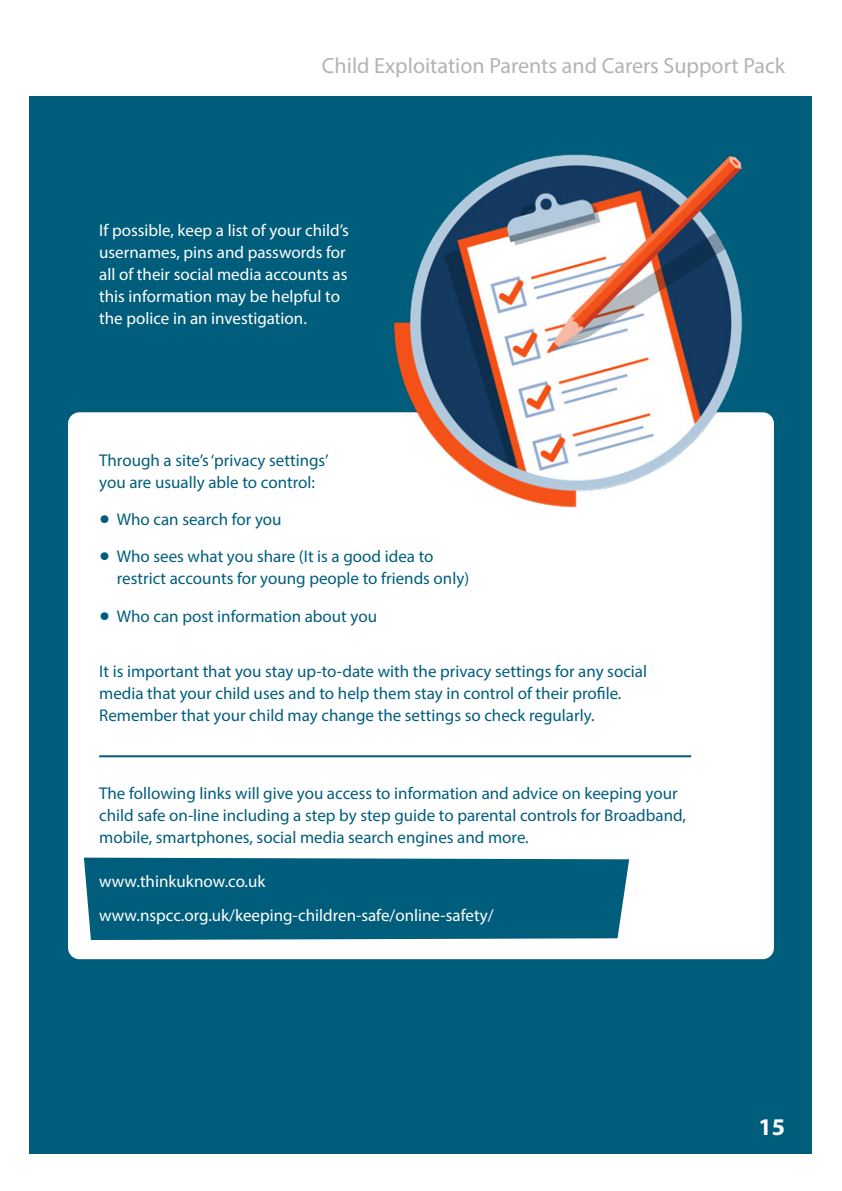
<style>
.page{position:relative;width:842px;height:1191px;background:#fff}
.page>*{position:absolute;margin:0;border:0;box-sizing:border-box;transform-origin:0 0}
.t1{font:700 24px "Myriad Pro";color:#fff}
.t2{font:22px "Myriad Pro";color:#b2b3b7}
.t3{font:17px/22px "Myriad Pro";color:#005e7c}
.t4{font:17px/22px "Myriad Pro";color:#fff}
.s1{font-family:"VAG Rounded Std";font-weight:700;font-size:22px}
.s2{color:#fff}
</style>
<div class="page">
<div style="left:30px;top:96px;width:782px;height:1058px;background:#005e7c"></div>
<div style="left:68px;top:412px;width:706px;height:547px;background:#fff;border-radius:11px"></div>
<div style="left:84px;top:857px;width:545px;height:83px;background:#005e7c"></div>
<hr style="left:99px;top:755px;width:592px;height:2px;background:#005e7c">
<img style="left:377px;top:154px;width:381px;height:354px">
<p class="t2" style="left:322px;top:52px;width:465px">Child Exploitation Parents and Carers Support Pack</p>
<p class="t4" style="left:99px;top:219px;width:251px">If possible, keep a list of your child’s usernames, pins and passwords for all of their social media accounts as this information may be helpful to the police in an investigation.</p>
<p class="t3" style="left:99px;top:448px;width:231px">Through a site’s ‘privacy settings’ you are usually able to control:</p>
<p class="t3" style="left:99px;top:508px;width:184px"><span class="s1">•</span> Who can search for you</p>
<p class="t3" style="left:117px;top:545px;width:354px;text-indent:-18px"><span class="s1">•</span> Who sees what you share (It is a good idea to restrict accounts for young people to friends only)</p>
<p class="t3" style="left:99px;top:604px;width:279px"><span class="s1">•</span> Who can post information about you</p>
<p class="t3" style="left:99px;top:659px;width:549px">It is important that you stay up-to-date with the privacy settings for any social media that your child uses and to help them stay in control of their profile.<br>Remember that your child may change the settings so check regularly.</p>
<p class="t3" style="left:99px;top:781px;width:588px">The following links will give you access to information and advice on keeping your child safe on-line including a step by step guide to parental controls for Broadband, mobile, smartphones, social media search engines and more.<span class="s2">www.</span></p>
<p class="t4" style="left:99px;top:870px;width:168px">www.thinkuknow.co.uk</p>
<p class="t4" style="left:99px;top:903px;width:396px">www.nspcc.org.uk/keeping-children-safe/online-safety/</p>
<p class="t1" style="left:759px;top:1111px;width:28px">15</p>
</div>
